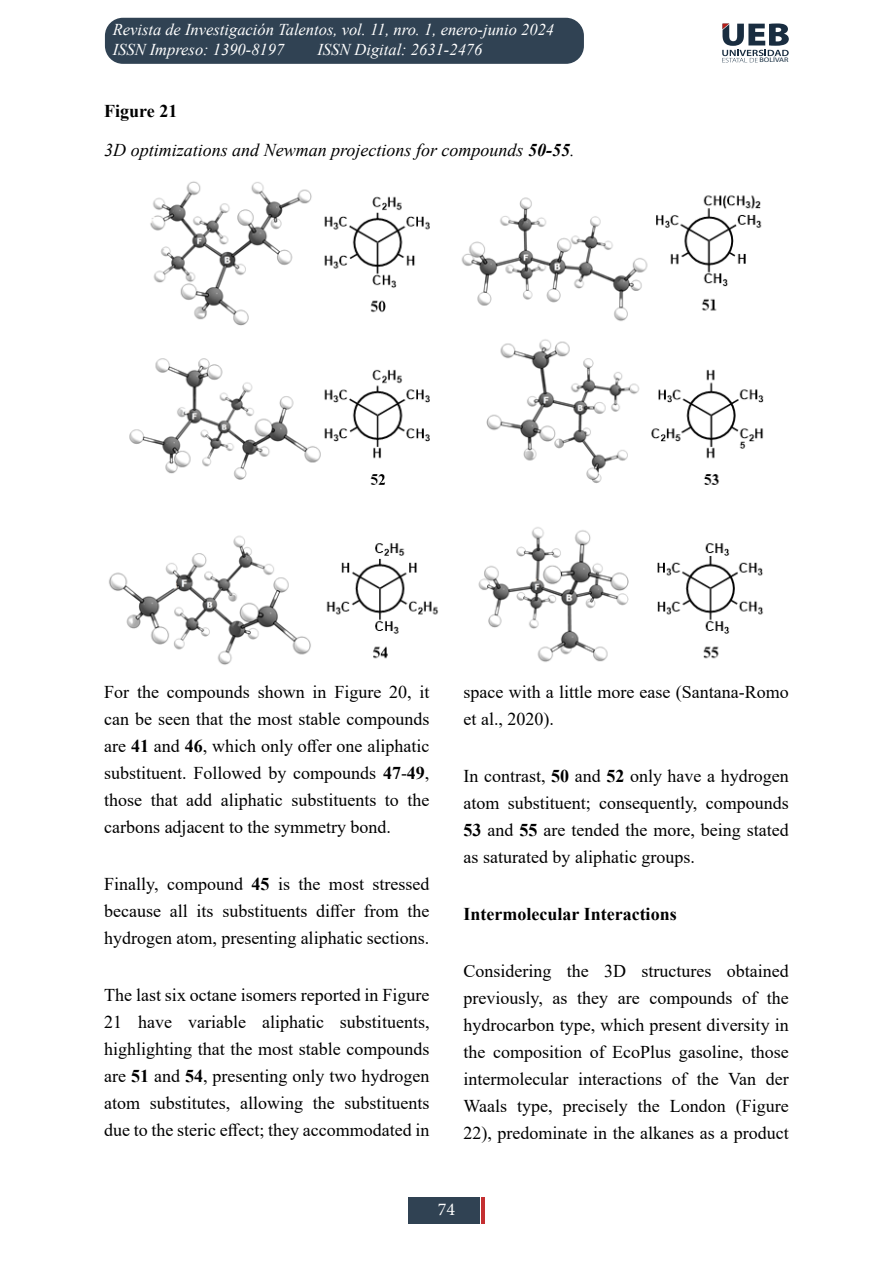
<style>
.page{position:relative;width:893px;height:1263px;background:#fff}
.page>*{position:absolute;margin:0;border:0;box-sizing:border-box;transform-origin:0 0}
.t1{font:18px/27px "Times New Roman";color:#000;text-align:justify}
.t2{font:italic 18px/39px "Times New Roman";color:#000}
.t3{font:700 18px "Times New Roman";color:#000}
.t4{font:18px "Minion Pro";color:#fff}
.t5{font:italic 16.5px/19.8px "Times New Roman";color:#fff}
.t6{font:6.6px "Myriad Pro";color:#162d40;scale:1.22 1}
.s1{font-weight:700;font-style:normal}
.s2{font-weight:700}
</style>
<div class="page">
<div style="left:105px;top:18px;width:479px;height:46px;background:#304253;border-radius:18px"></div>
<div style="left:408px;top:1197px;width:71px;height:27px;background:#304253"></div>
<svg style="left:722px;top:23px;width:67px;height:39px"></svg>
<hr style="left:481px;top:1197px;width:4px;height:27px;background:#c42f31">
<img style="left:109px;top:181px;width:655px;height:484px">
<p class="t5" style="left:113px;top:19px;width:443px">Revista de Investigación Talentos, vol. 11, nro. 1, enero-junio 2024<br>ISSN Impreso: 1390-8197</p>
<p class="t5" style="left:317px;top:39px;width:166px">ISSN Digital: 2631-2476</p>
<p class="t2" style="left:104px;top:91px;width:472px"><span class="s1">Figure 21<br></span>3D optimizations and Newman projections for compounds <span class="s2">50-55</span>.</p>
<p class="t6" style="left:759px;top:56px;width:25px">BOLÍVAR</p>
<p class="t1" style="left:104px;top:678px;width:327px">For the compounds shown in Figure 20, it can be seen that the most stable compounds are <span class="s2">41</span> and <span class="s2">46</span>, which only offer one aliphatic substituent. Followed by compounds <span class="s2">47</span>-<span class="s2">49</span>, those that add aliphatic substituents to the carbons adjacent to the symmetry bond.</p>
<p class="t1" style="left:104px;top:870px;width:327px">Finally, compound <span class="s2">45</span> is the most stressed because all its substituents differ from the hydrogen atom, presenting aliphatic sections.</p>
<p class="t1" style="left:104px;top:981px;width:327px">The last six octane isomers reported in Figure 21 have variable aliphatic substituents, highlighting that the most stable compounds are <span class="s2">51</span> and <span class="s2">54</span>, presenting only two hydrogen atom substitutes, allowing the substituents due to the steric effect; they accommodated in</p>
<p class="t1" style="left:463px;top:678px;width:327px">space with a little more ease (Santana-Romo et al., 2020).</p>
<p class="t1" style="left:463px;top:762px;width:327px">In contrast, <span class="s2">50</span> and <span class="s2">52</span> only have a hydrogen atom substituent; consequently, compounds <span class="s2">53</span> and <span class="s2">55</span> are tended the more, being stated as saturated by aliphatic groups.</p>
<p class="t3" style="left:463px;top:901px;width:215px">Intermolecular Interactions</p>
<p class="t1" style="left:463px;top:957px;width:327px">Considering the 3D structures obtained previously, as they are compounds of the hydrocarbon type, which present diversity in the composition of EcoPlus gasoline, those intermolecular interactions of the Van der Waals type, precisely the London (Figure 22), predominate in the alkanes as a product</p>
<p class="t4" style="left:438px;top:1197px;width:19px">74</p>
</div>
